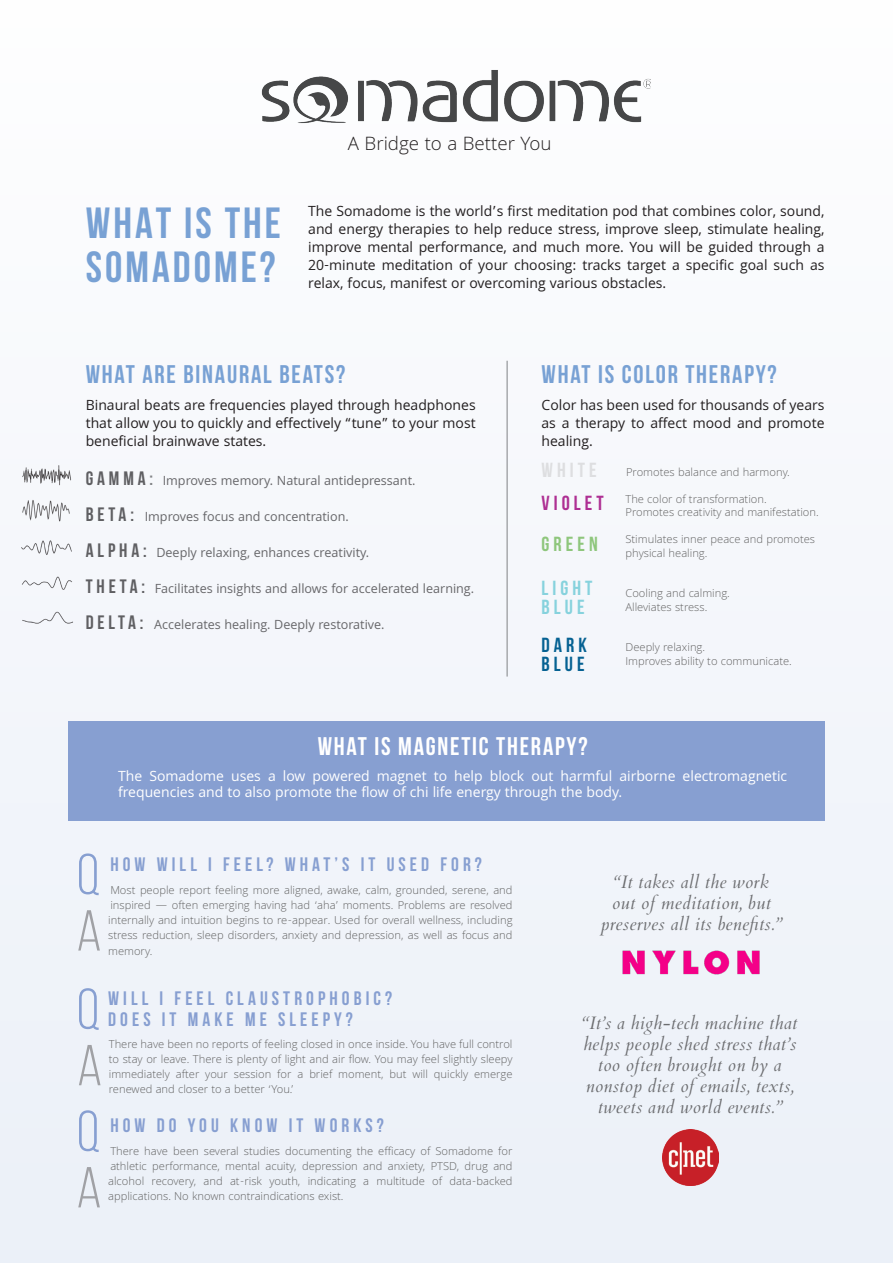
<style>
.page{position:relative;width:893px;height:1263px;background:#f4f7fb}
.page>*{position:absolute;margin:0;border:0;box-sizing:border-box;transform-origin:0 0}
.t1{font:57.45px "Bebas Neue";color:#879fd1}
.t2{font:57.45px "Bebas Neue";color:#a0a1a5}
.t3{font:700 43.65px "Bebas Neue";letter-spacing:.07em;color:#78a1d4}
.t4{font:700 25.5px "Bebas Neue";letter-spacing:.07em;color:#78a1d4}
.t5{font:700 25.5px "Bebas Neue";letter-spacing:.07em;color:#fff}
.t6{font:20.4px "Bebas Neue";letter-spacing:.2em;color:#86d2dd}
.t7{font:20.4px "Bebas Neue";letter-spacing:.2em;color:#056192}
.t8{font:20.4px "Bebas Neue";letter-spacing:.2em;color:#ae2f93}
.t9{font:20.4px "Bebas Neue";letter-spacing:.2em;color:#dddee0}
.t10{font:20.4px "Bebas Neue";letter-spacing:.2em;color:#8ec67c}
.t11{font:300 20.1px "Khula";color:#231f20}
.t12{font:700 19.5px "Bebas Neue";letter-spacing:.21em;color:#879fd1}
.t13{font:italic 18px/21px "Cardo";letter-spacing:.02em;color:#6c6d70;text-align:center}
.t14{font:15px/18px "Khula";color:#231f20;text-align:justify}
.t15{font:15px/16.5px "Khula";color:#fff}
.t16{font:13.5px "Khula";color:#67676a}
.t17{font:300 12px/15px "Khula";color:#636363;text-align:justify}
.s1{font-family:"Bebas Neue";font-size:19.35px;color:#5f5f62}
.s2{font-family:"Bebas Neue";font-size:19.35px;color:#808285}
</style>
<div class="page">
<div style="left:68px;top:721px;width:756px;height:99px;background:#879fd1"></div>
<img style="left:261px;top:70px;width:390px;height:53px">
<img style="left:22px;top:576px;width:50px;height:14px">
<img style="left:22px;top:611px;width:51px;height:13px">
<img style="left:22px;top:500px;width:48px;height:22px">
<img style="left:22px;top:465px;width:49px;height:20px">
<img style="left:21px;top:540px;width:51px;height:15px">
<hr style="left:507px;top:361px;width:1px;height:315px;background:#808285">
<img style="left:662px;top:1129px;width:56px;height:56px">
<img style="left:622px;top:950px;width:138px;height:25px">
<p class="t3" style="left:86px;top:199px;width:197px">WHAT IS THE</p>
<p class="t3" style="left:86px;top:242px;width:191px">SOMADOME?</p>
<p class="t11" style="left:348px;top:131px;width:205px">A Bridge to a Better You</p>
<p class="t14" style="left:308px;top:202px;width:518px">The Somadome is the world’s first meditation pod that combines color, sound, and energy therapies to help reduce stress, improve sleep, stimulate healing, improve mental performance, and much more. You will be guided through a 20-minute meditation of your choosing: tracks target a specific goal such as relax, focus, manifest or overcoming various obstacles.</p>
<p class="t4" style="left:86px;top:360px;width:261px">WHAT ARE BINAURAL BEATS?</p>
<p class="t14" style="left:86px;top:396px;width:391px">Binaural beats are frequencies played through headphones that allow you to quickly and effectively “tune” to your most beneficial brainwave states.</p>
<p class="t16" style="left:86px;top:472px;width:331px"><span class="s1">G A M M A</span> <span class="s2">:</span> Improves memory. Natural antidepressant.</p>
<p class="t16" style="left:86px;top:508px;width:265px"><span class="s1">B E T A :</span> Improves focus and concentration.</p>
<p class="t16" style="left:86px;top:544px;width:285px"><span class="s1">A L P H A :</span> Deeply relaxing, enhances creativity.</p>
<p class="t16" style="left:86px;top:580px;width:390px"><span class="s1">T H E T A :</span> Facilitates insights and allows for accelerated learning.</p>
<p class="t16" style="left:86px;top:616px;width:300px"><span class="s1">D E LT A :</span> Accelerates healing. Deeply restorative.</p>
<p class="t4" style="left:541px;top:360px;width:237px">WHAT IS COLOR THERAPY?</p>
<p class="t14" style="left:541px;top:396px;width:284px">Color has been used for thousands of years as a therapy to affect mood and promote healing.</p>
<p class="t17" style="left:626px;top:466px;width:165px">Promotes balance and harmony.</p>
<p class="t17" style="left:625px;top:493px;width:143px">The color of transformation.</p>
<p class="t17" style="left:625px;top:506px;width:195px">Promotes creativity and manifestation.</p>
<p class="t17" style="left:625px;top:533px;width:191px">Stimulates inner peace and promotes</p>
<p class="t17" style="left:625px;top:547px;width:83px">physical healing.</p>
<p class="t17" style="left:625px;top:587px;width:106px">Cooling and calming.</p>
<p class="t17" style="left:625px;top:601px;width:83px">Alleviates stress.</p>
<p class="t17" style="left:625px;top:641px;width:81px">Deeply relaxing.</p>
<p class="t17" style="left:625px;top:655px;width:168px">Improves ability to communicate.</p>
<p class="t9" style="left:541px;top:459px;width:57px">WHITE</p>
<p class="t8" style="left:541px;top:492px;width:64px">VIOLET</p>
<p class="t10" style="left:541px;top:533px;width:58px">GREEN</p>
<p class="t6" style="left:541px;top:576px;width:53px">LIGHT</p>
<p class="t6" style="left:541px;top:596px;width:45px">BLUE</p>
<p class="t7" style="left:541px;top:633px;width:47px">DARK</p>
<p class="t7" style="left:541px;top:653px;width:45px">BLUE</p>
<p class="t5" style="left:318px;top:733px;width:271px">WHAT IS MAGNETIC THERAPY?</p>
<p class="t15" style="left:118px;top:767px;width:671px">The Somadome uses a low powered magnet to help block out harmful airborne electromagnetic frequencies and to also promote the flow of chi life energy through the body.</p>
<p class="t1" style="left:77px;top:843px;width:25px">Q</p>
<p class="t2" style="left:77px;top:900px;width:27px">A</p>
<p class="t1" style="left:77px;top:978px;width:25px">Q</p>
<p class="t2" style="left:77px;top:1035px;width:27px">A</p>
<p class="t1" style="left:77px;top:1100px;width:25px">Q</p>
<p class="t2" style="left:77px;top:1157px;width:27px">A</p>
<p class="t12" style="left:110px;top:854px;width:373px">HOW WILL I FEEL? WHAT’S IT USED FOR?</p>
<p class="t17" style="left:108px;top:883px;width:406px">Most people report feeling more aligned, awake, calm, grounded, serene, and inspired — often emerging having had ‘aha’ moments. Problems are resolved internally and intuition begins to re-appear. Used for overall wellness, including stress reduction, sleep disorders, anxiety and depression, as well as focus and</p>
<p class="t17" style="left:108px;top:945px;width:46px">memory.</p>
<p class="t12" style="left:108px;top:987px;width:286px">WILL I FEEL CLAUSTROPHOBIC?</p>
<p class="t12" style="left:108px;top:1008px;width:246px">DOES IT MAKE ME SLEEPY?</p>
<p class="t17" style="left:109px;top:1038px;width:405px">There have been no reports of feeling closed in once inside. You have full control to stay or leave. There is plenty of light and air flow. You may feel slightly sleepy immediately after your session for a brief moment, but will quickly emerge renewed and closer to a better ‘You.’</p>
<p class="t12" style="left:110px;top:1115px;width:275px">HOW DO YOU KNOW IT WORKS?</p>
<p class="t17" style="left:108px;top:1144px;width:406px">There have been several studies documenting the efficacy of Somadome for athletic performance, mental acuity, depression and anxiety, PTSD, drug and alcohol recovery, and at-risk youth, indicating a multitude of data-backed applications. No known contraindications exist.</p>
<p class="t13" style="left:614px;top:871px;width:156px">“It takes all the work</p>
<p class="t13" style="left:612px;top:892px;width:161px">out of meditation, but</p>
<p class="t13" style="left:601px;top:913px;width:182px">preserves all its benefits.”</p>
<p class="t13" style="left:582px;top:1012px;width:216px">“It’s a high-tech machine that helps people shed stress that’s too often brought on by a nonstop diet of emails, texts, tweets and world events.”</p>
</div>
